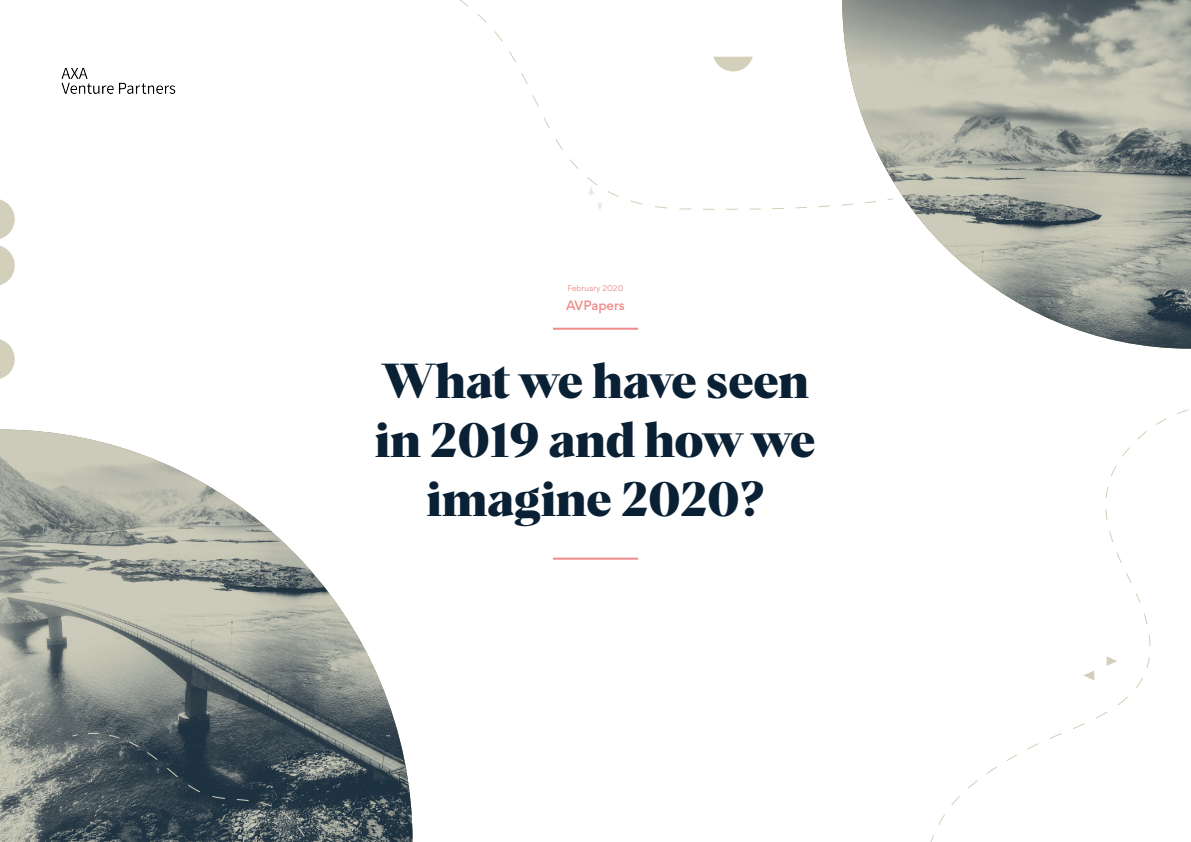
<style>
.page{position:relative;width:1191px;height:842px;background:#fff}
.page>*{position:absolute;margin:0;border:0;box-sizing:border-box;transform-origin:0 0}
.t1{font:900 48px/59px "Para Supreme";color:#0a2135;text-align:center}
.t2{font:500 13px "Gordita";color:#ef8b88}
.t3{font:8px "Gordita";color:#ef8b88}
</style>
<div class="page">
<svg style="left:0;top:339px;width:15px;height:40px"></svg>
<svg style="left:0;top:246px;width:15px;height:39px"></svg>
<svg style="left:0;top:199px;width:15px;height:40px"></svg>
<hr style="left:553px;top:328px;width:85px;height:2px;background:#ef8b88">
<hr style="left:553px;top:558px;width:85px;height:2px;background:#ef8b88">
<img style="left:61px;top:67px;width:115px;height:27px">
<svg style="left:930px;top:409px;width:259px;height:433px"></svg>
<img style="left:0;top:429px;width:412px;height:413px">
<img style="left:893px;top:0;width:298px;height:349px">
<svg style="left:71px;top:732px;width:242px;height:110px;background:#3b4a53"></svg>
<svg style="left:459px;top:0;width:434px;height:210px"></svg>
<p class="t3" style="left:567px;top:282px;width:57px">February 2020</p>
<p class="t2" style="left:566px;top:296px;width:60px">AVPapers</p>
<p class="t1" style="left:375px;top:349px;width:442px">What we have seen in 2019 and how we imagine 2020?</p>
</div>
